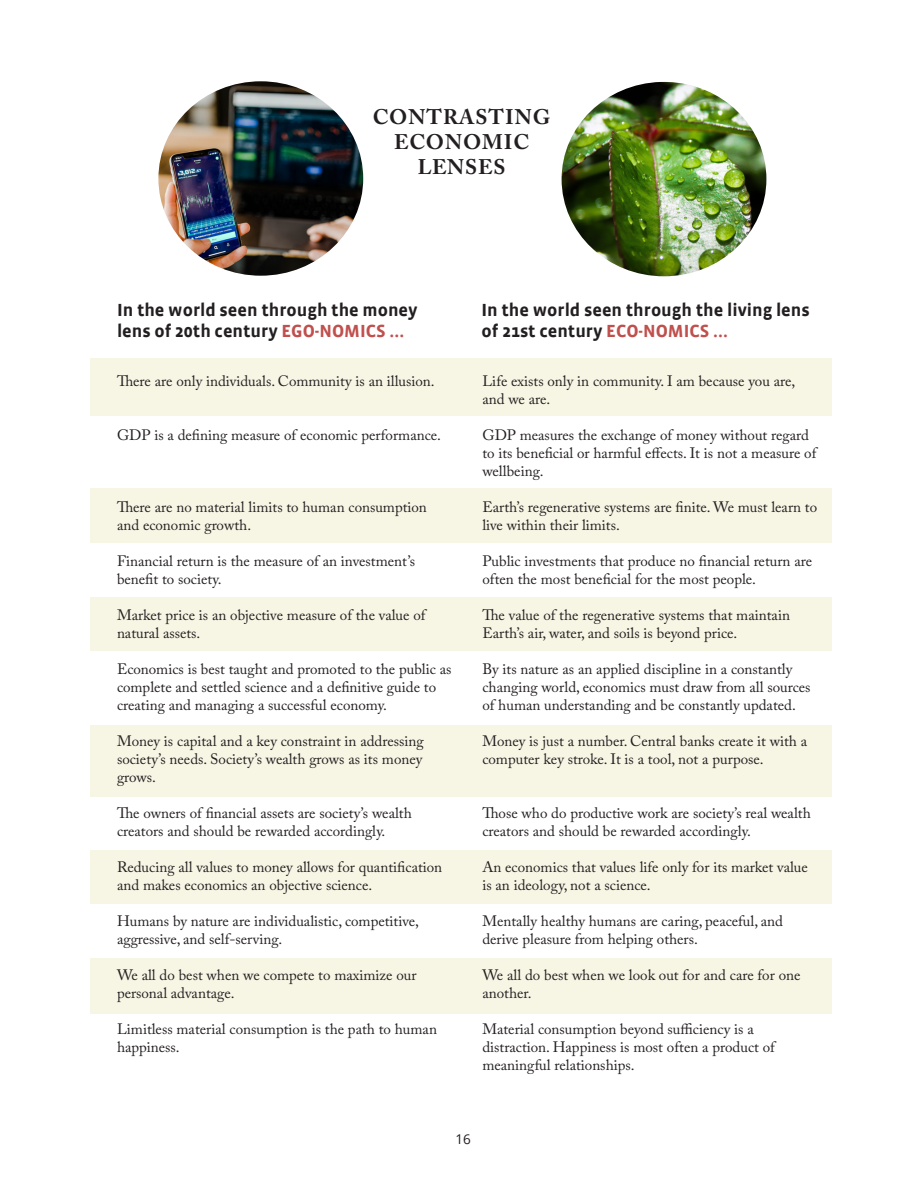
<style>
.page{position:relative;width:918px;height:1188px;background:#fff}
.page>*{position:absolute;margin:0;border:0;box-sizing:border-box;transform-origin:0 0}
.Subtitle{font:700 21px/25.2px "Adobe Caslon Pro";letter-spacing:.045em;color:#231f20;text-align:center}
.t1{font:700 18px/21px "Vista Sans";color:#231f20}
.t2{font:15px/18px "Adobe Caslon Pro";color:#231f20}
.t3{font:13.5px "Open Sans";color:#231f20}
.s1{color:#c0504d}
</style>
<div class="page">
<div style="left:90px;top:358px;width:742px;height:655px;background:#f7f6e5"></div>
<div style="left:85px;top:417px;width:754px;height:71px;background:#fff"></div>
<div style="left:83px;top:543px;width:754px;height:54px;background:#fff"></div>
<div style="left:81px;top:652px;width:754px;height:73px;background:#fff"></div>
<div style="left:85px;top:798px;width:754px;height:52px;background:#fff"></div>
<div style="left:85px;top:904px;width:754px;height:54px;background:#fff"></div>
<img style="left:562px;top:82px;width:204px;height:194px">
<img style="left:158px;top:81px;width:205px;height:195px">
<p class="Subtitle" style="left:373px;top:104px;width:179px">CONTRASTING<br>ECONOMIC<br>LENSES</p>
<p class="t1" style="left:117px;top:299px;width:302px">In the world seen through the money lens of 20th century <span class="s1">EGO-NOMICS ...</span></p>
<p class="t1" style="left:482px;top:299px;width:330px">In the world seen through the living lens of 21st century <span class="s1">ECO-NOMICS ...</span></p>
<p class="t2" style="left:117px;top:372px;width:319px">There are only individuals. Community is an illusion.</p>
<p class="t2" style="left:117px;top:426px;width:325px">GDP is a defining measure of economic performance.</p>
<p class="t2" style="left:482px;top:372px;width:314px">Life exists only in community. I am because you are, and we are.</p>
<p class="t2" style="left:482px;top:426px;width:336px">GDP measures the exchange of money without regard to its beneficial or harmful effects. It is not a measure of wellbeing.</p>
<p class="t2" style="left:482px;top:498px;width:336px">Earth’s regenerative systems are finite. We must learn to live within their limits.</p>
<p class="t2" style="left:482px;top:552px;width:331px">Public investments that produce no financial return are often the most beneficial for the most people.</p>
<p class="t2" style="left:482px;top:606px;width:309px">The value of the regenerative systems that maintain<br>Earth’s air, water, and soils is beyond price.</p>
<p class="t2" style="left:482px;top:660px;width:330px">By its nature as an applied discipline in a constantly changing world, economics must draw from all sources of human understanding and be constantly updated.</p>
<p class="t2" style="left:482px;top:732px;width:326px">Money is just a number. Central banks create it with a computer key stroke. It is a tool, not a purpose.</p>
<p class="t2" style="left:482px;top:804px;width:330px">Those who do productive work are society’s real wealth creators and should be rewarded accordingly.</p>
<p class="t2" style="left:482px;top:858px;width:327px">An economics that values life only for its market value is an ideology, not a science.</p>
<p class="t2" style="left:482px;top:912px;width:302px">Mentally healthy humans are caring, peaceful, and derive pleasure from helping others.</p>
<p class="t2" style="left:482px;top:966px;width:320px">We all do best when we look out for and care for one another.</p>
<p class="t2" style="left:482px;top:1020px;width:294px">Material consumption beyond sufficiency is a distraction. Happiness is most often a product of meaningful relationships.</p>
<p class="t2" style="left:117px;top:498px;width:311px">There are no material limits to human consumption and economic growth.</p>
<p class="t2" style="left:117px;top:552px;width:300px">Financial return is the measure of an investment’s benefit to society.</p>
<p class="t2" style="left:117px;top:606px;width:310px">Market price is an objective measure of the value of natural assets.</p>
<p class="t2" style="left:117px;top:660px;width:336px">Economics is best taught and promoted to the public as complete and settled science and a definitive guide to creating and managing a successful economy.</p>
<p class="t2" style="left:117px;top:732px;width:308px;text-align:justify">Money is capital and a key constraint in addressing society’s needs. Society’s wealth grows as its money grows.</p>
<p class="t2" style="left:117px;top:804px;width:296px">The owners of financial assets are society’s wealth creators and should be rewarded accordingly.</p>
<p class="t2" style="left:117px;top:858px;width:327px">Reducing all values to money allows for quantification and makes economics an objective science.</p>
<p class="t2" style="left:117px;top:912px;width:303px">Humans by nature are individualistic, competitive, aggressive, and self-serving.</p>
<p class="t2" style="left:117px;top:966px;width:301px">We all do best when we compete to maximize our personal advantage.</p>
<p class="t2" style="left:117px;top:1020px;width:322px">Limitless material consumption is the path to human happiness.</p>
<p class="t3" style="left:455px;top:1130px;width:17px">16</p>
</div>
